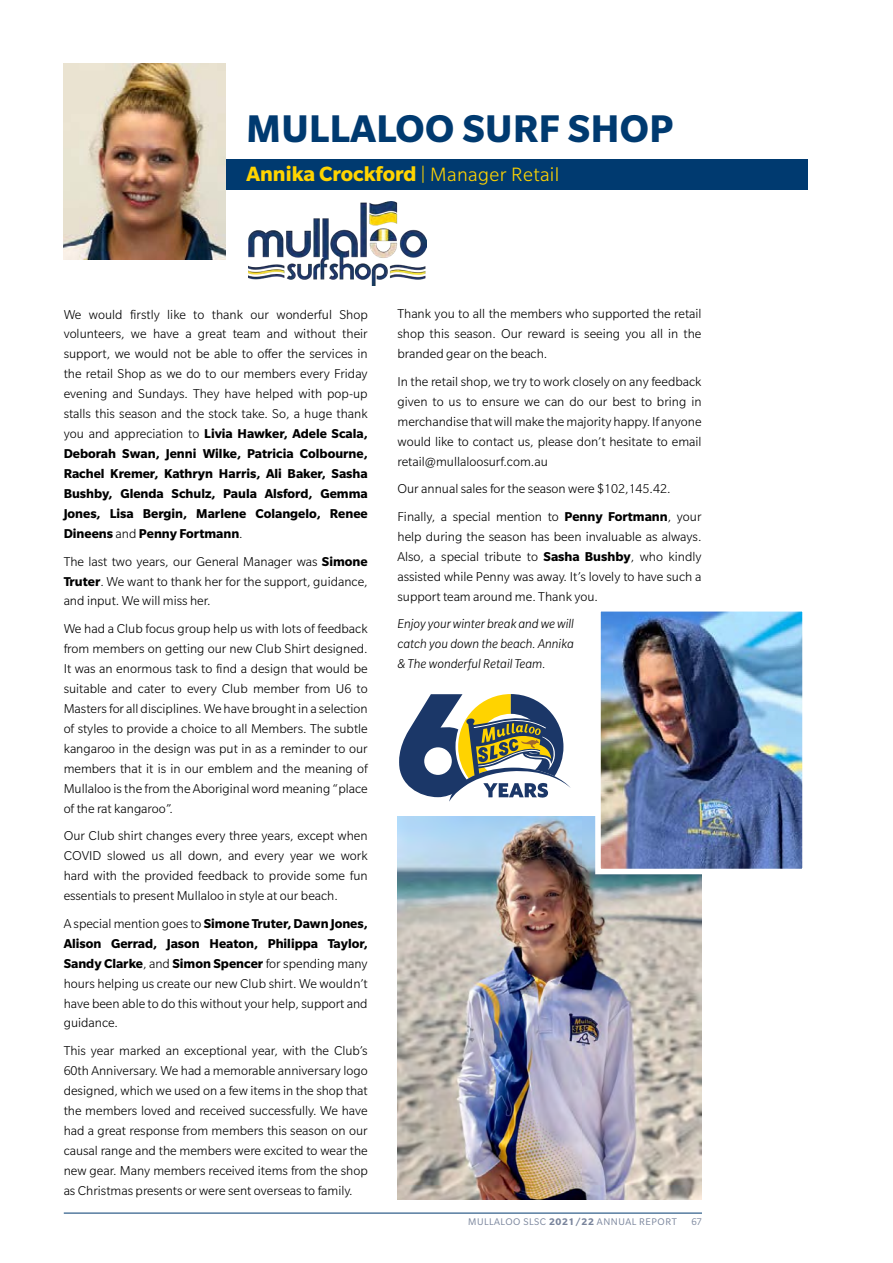
<style>
.page{position:relative;width:893px;height:1263px;background:#fff}
.page>*{position:absolute;margin:0;border:0;box-sizing:border-box;transform-origin:0 0}
.t1{font:700 42px "Slate Std";letter-spacing:.01em;color:#003a70}
.t2{font:700 22.5px "Slate Std";color:#ffd400}
.t3{font:300 13.95px/20px "Slate Std";color:#000;text-align:justify}
.t4{font:italic 300 13.95px/20px "Slate Std";color:#000;text-align:justify}
.t5{font:10.5px "Slate Std";letter-spacing:.05em;color:#7a859c}
.s1{font-weight:300;font-size:21px}
.s2{font-weight:700}
</style>
<div class="page">
<hr style="left:64px;top:1213px;width:638px;height:1px;background:#003a70">
<div style="left:77px;top:159px;width:731px;height:30px;background:#003a70"></div>
<img style="left:64px;top:64px;width:161px;height:195px">
<img style="left:249px;top:202px;width:178px;height:84px">
<img style="left:397px;top:816px;width:304px;height:383px">
<img style="left:602px;top:613px;width:199px;height:254px">
<div style="left:595px;top:606px;width:213px;height:268px;border:6px solid #fff"></div>
<svg style="left:399px;top:694px;width:172px;height:108px"></svg>
<h1 class="t1" style="left:247px;top:106px;width:429px">MULLALOO SURF SHOP</h1>
<h2 class="t2" style="left:247px;top:162px;width:314px">Annika Crockford <span class="s1">| Manager Retail</span></h2>
<p class="t3" style="left:64px;top:304px;width:306px">We would firstly like to thank our wonderful Shop volunteers, we have a great team and without their support, we would not be able to offer the services in the retail Shop as we do to our members every Friday evening and Sundays. They have helped with pop-up stalls this season and the stock take. So, a huge thank you and appreciation to <span class="s2">Livia Hawker, Adele Scala, Deborah Swan, Jenni Wilke, Patricia Colbourne, Rachel Kremer, Kathryn Harris, Ali Baker, Sasha Bushby, Glenda Schulz, Paula Alsford, Gemma Jones, Lisa Bergin, Marlene Colangelo, Renee Dineens</span> and <span class="s2">Penny Fortmann</span>.</p>
<p class="t3" style="left:64px;top:551px;width:306px">The last two years, our General Manager was <span class="s2">Simone Truter</span>. We want to thank her for the support, guidance, and input. We will miss her.</p>
<p class="t3" style="left:64px;top:619px;width:306px">We had a Club focus group help us with lots of feedback from members on getting our new Club Shirt designed.<br>It was an enormous task to find a design that would be suitable and cater to every Club member from U6 to Masters for all disciplines. We have brought in a selection of styles to provide a choice to all Members. The subtle kangaroo in the design was put in as a reminder to our members that it is in our emblem and the meaning of Mullaloo is the from the Aboriginal word meaning “place of the rat kangaroo”.</p>
<p class="t3" style="left:64px;top:826px;width:306px">Our Club shirt changes every three years, except when COVID slowed us all down, and every year we work hard with the provided feedback to provide some fun essentials to present Mullaloo in style at our beach.</p>
<p class="t3" style="left:64px;top:913px;width:306px">A special mention goes to <span class="s2">Simone Truter, Dawn Jones, Alison Gerrad, Jason Heaton, Philippa Taylor, Sandy Clarke</span>, and <span class="s2">Simon Spencer</span> for spending many hours helping us create our new Club shirt. We wouldn’t have been able to do this without your help, support and guidance.</p>
<p class="t3" style="left:64px;top:1041px;width:306px">This year marked an exceptional year, with the Club’s 60th Anniversary. We had a memorable anniversary logo designed, which we used on a few items in the shop that the members loved and received successfully. We have had a great response from members this season on our causal range and the members were excited to wear the new gear. Many members received items from the shop as Christmas presents or were sent overseas to family.</p>
<p class="t3" style="left:397px;top:304px;width:306px">Thank you to all the members who supported the retail shop this season. Our reward is seeing you all in the branded gear on the beach.</p>
<p class="t3" style="left:397px;top:371px;width:306px">In the retail shop, we try to work closely on any feedback given to us to ensure we can do our best to bring in merchandise that will make the majority happy. If anyone would like to contact us, please don’t hesitate to email retail@mullaloosurf.com.au</p>
<p class="t3" style="left:397px;top:475px;width:306px;line-height:27.6px">Our annual sales for the season were $102,145.42.<br>Finally, a special mention to <span class="s2">Penny Fortmann</span>, your</p>
<p class="t3" style="left:397px;top:526px;width:306px">help during the season has been invaluable as always.<br>Also, a special tribute to <span class="s2">Sasha Bushby</span>, who kindly assisted while Penny was away. It’s lovely to have such a support team around me. Thank you.</p>
<p class="t4" style="left:397px;top:614px;width:178px">Enjoy your winter break and we will catch you down the beach. Annika &amp; The wonderful Retail Team.</p>
<p class="t5" style="left:468px;top:1216px;width:210px">MULLALOO SLSC <span class="s2">2021/22</span> ANNUAL REPORT</p>
<p class="t5" style="left:692px;top:1216px;width:12px">67</p>
</div>
